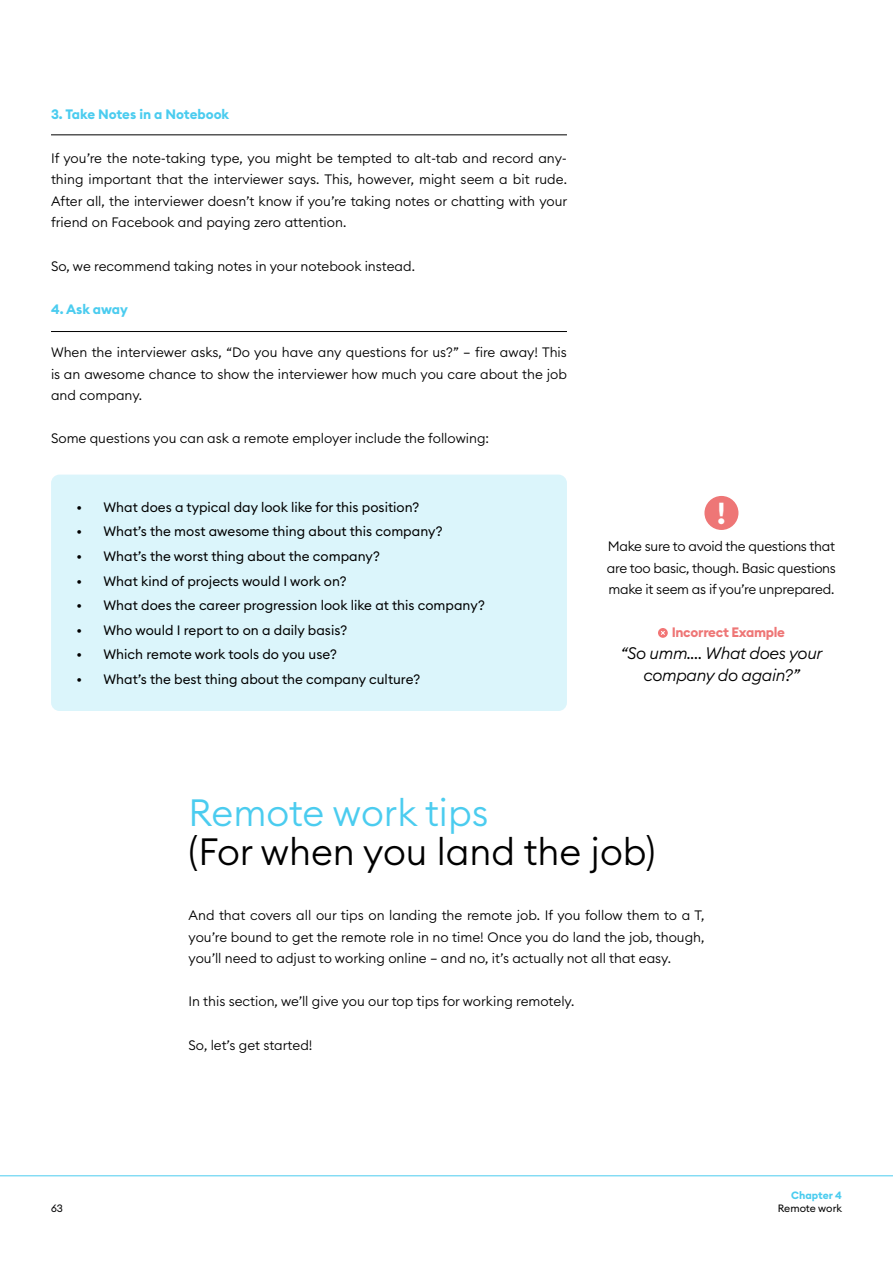
<style>
.page{position:relative;width:893px;height:1263px;background:#fff}
.page>*{position:absolute;margin:0;border:0;box-sizing:border-box;transform-origin:0 0}
.t1{font:300 37.5px "Euclid Circular B";color:#000}
.t2{font:300 37.5px "Euclid Circular B";color:#4bccef}
.t3{font:600 30px "Euclid Circular B";color:#fff}
.t4{font:italic 300 16.5px/21.6px "Euclid Circular B";letter-spacing:-.02em;color:#000;text-align:center}
.t5{font:300 13.5px/21.6px "Euclid Circular B";color:#000;text-align:justify}
.t6{font:13.5px "Euclid Circular B";color:#000}
.t7{font:700 13.5px "Euclid Circular B";color:#4bccef}
.t8{font:700 13.5px "Euclid Circular B";letter-spacing:-.02em;color:#ee7676}
.t9{font:10.5px "Euclid Circular B";color:#000}
.t10{font:700 10.5px "Euclid Circular B";color:#4bccef}
.t11{font:10.5px "Euclid Circular B";color:#020203}
</style>
<div class="page">
<hr style="left:51px;top:135px;width:516px;height:1px;background:#000">
<hr style="left:51px;top:331px;width:516px;height:1px;background:#000">
<div style="left:51px;top:475px;width:516px;height:236px;background:#dbf5fb;border-radius:9px"></div>
<div style="left:704px;top:496px;width:34px;height:34px;background:#ee7676;border-radius:50%"></div>
<hr style="left:0;top:1175px;width:893px;height:1px;background:#4bccef">
<div style="left:658px;top:628px;width:10px;height:10px;background:#f27575;border-radius:50%"></div>
<svg style="left:661px;top:631px;width:4px;height:4px"></svg>
<p class="t7" style="left:51px;top:106px;width:180px">3. Take Notes in a Notebook</p>
<p class="t5" style="left:51px;top:147px;width:518px">If you’re the note-taking type, you might be tempted to alt-tab and record any&shy;thing important that the interviewer says. This, however, might seem a bit rude.<br>After all, the interviewer doesn’t know if you’re taking notes or chatting with your friend on Facebook and paying zero attention.</p>
<p class="t5" style="left:51px;top:255px;width:365px">So, we recommend taking notes in your notebook instead.</p>
<p class="t7" style="left:51px;top:300px;width:79px">4. Ask away</p>
<p class="t5" style="left:51px;top:341px;width:517px">When the interviewer asks, “Do you have any questions for us?” – fire away! This is an awesome chance to show the interviewer how much you care about the job and company.</p>
<p class="t5" style="left:51px;top:427px;width:440px">Some questions you can ask a remote employer include the following:</p>
<p class="t6" style="left:77px;top:498px;width:344px">• What does a typical day look like for this position?</p>
<p class="t6" style="left:77px;top:523px;width:368px">• What’s the most awesome thing about this company?</p>
<p class="t6" style="left:77px;top:547px;width:305px">• What’s the worst thing about the company?</p>
<p class="t6" style="left:77px;top:572px;width:272px">• What kind of projects would I work on?</p>
<p class="t6" style="left:77px;top:597px;width:410px">• What does the career progression look like at this company?</p>
<p class="t6" style="left:77px;top:621px;width:272px">• Who would I report to on a daily basis?</p>
<p class="t6" style="left:77px;top:646px;width:262px">• Which remote work tools do you use?</p>
<p class="t6" style="left:77px;top:670px;width:345px">• What’s the best thing about the company culture?</p>
<h2 class="t3" style="left:717px;top:494px;width:10px">!</h2>
<p class="t5" style="left:607px;top:535px;width:230px">Make sure to avoid the questions that are too basic, though. Basic questions make it seem as if you’re unprepared.</p>
<p class="t8" style="left:672px;top:624px;width:115px">Incorrect Example</p>
<p class="t4" style="left:621px;top:642px;width:203px">“So umm.… What does your company do again?”</p>
<h1 class="t2" style="left:189px;top:789px;width:302px">Remote work tips</h1>
<h1 class="t1" style="left:189px;top:828px;width:468px">(For when you land the job)</h1>
<p class="t5" style="left:189px;top:904px;width:517px">And that covers all our tips on landing the remote job. If you follow them to a T, you’re bound to get the remote role in no time! Once you do land the job, though, you’ll need to adjust to working online – and no, it’s actually not all that easy.</p>
<p class="t5" style="left:189px;top:990px;width:387px">In this section, we’ll give you our top tips for working remotely.</p>
<p class="t5" style="left:189px;top:1034px;width:125px">So, let’s get started!</p>
<p class="t10" style="left:791px;top:1189px;width:52px">Chapter 4</p>
<p class="t11" style="left:51px;top:1201px;width:13px">63</p>
<p class="t9" style="left:778px;top:1201px;width:66px">Remote work</p>
</div>
